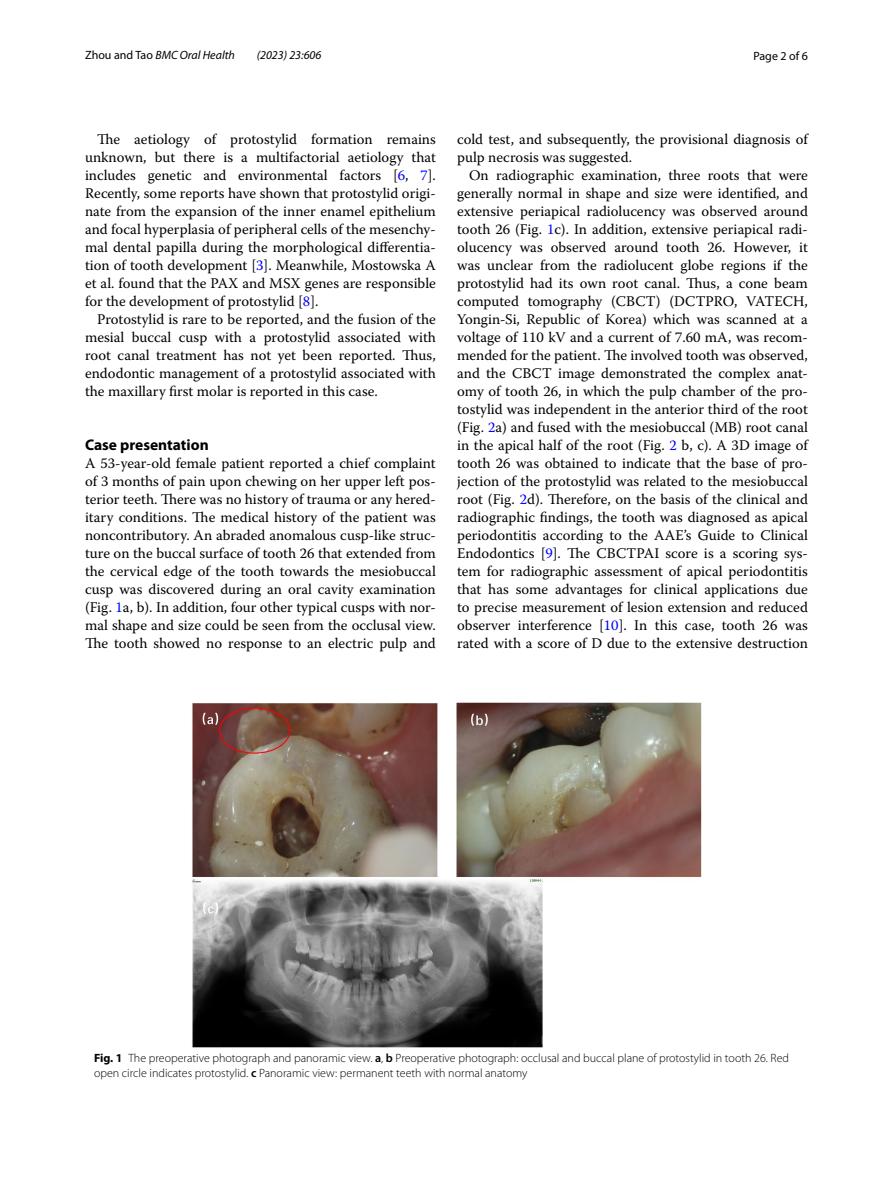
<style>
.page{position:relative;width:893px;height:1187px;background:#fff}
.page>*{position:absolute;margin:0;border:0;box-sizing:border-box;transform-origin:0 0}
.t1{font:700 15.45px "Myriad Pro";color:#000}
.t2{font:14.7px/18px "Warnock Pro";color:#000;text-align:justify}
.t3{font:300 12px/15px "Myriad Pro";color:#000}
.t4{font:italic 12px "Myriad Pro";color:#000}
.t5{font:12px "Myriad Pro";color:#000}
.s1{font-style:normal}
.s2{color:#00f}
.s3{font-weight:700}
.s4{font-weight:600}
</style>
<div class="page">
<img style="left:192px;top:702px;width:510px;height:345px">
<p class="t4" style="left:85px;top:48px;width:151px"><span class="s1">Zhou and Tao</span> BMC Oral Health</p>
<p class="t4" style="left:257px;top:48px;width:66px">(2023) 23:606</p>
<p class="t5" style="left:753px;top:48px;width:56px">Page 2 of 6</p>
<p class="t2" style="left:85px;top:130px;width:352px;text-indent:12px">The aetiology of protostylid formation remains unknown, but there is a multifactorial aetiology that includes genetic and environmental factors [<span class="s2">6</span>, <span class="s2">7</span>].<br>Recently, some reports have shown that protostylid origi&shy;nate from the expansion of the inner enamel epithelium and focal hyperplasia of peripheral cells of the mesenchy&shy;mal dental papilla during the morphological differentia&shy;tion of tooth development [<span class="s2">3</span>]. Meanwhile, Mostowska A et al. found that the PAX and MSX genes are responsible for the development of protostylid [<span class="s2">8</span>].</p>
<p class="t2" style="left:85px;top:310px;width:352px;text-indent:12px">Protostylid is rare to be reported, and the fusion of the mesial buccal cusp with a protostylid associated with root canal treatment has not yet been reported. Thus, endodontic management of a protostylid associated with the maxillary first molar is reported in this case.</p>
<p class="t1" style="left:85px;top:434px;width:125px">Case presentation</p>
<p class="t2" style="left:85px;top:454px;width:352px">A 53-year-old female patient reported a chief complaint of 3 months of pain upon chewing on her upper left pos&shy;terior teeth. There was no history of trauma or any hered&shy;itary conditions. The medical history of the patient was noncontributory. An abraded anomalous cusp-like struc&shy;ture on the buccal surface of tooth 26 that extended from the cervical edge of the tooth towards the mesiobuccal cusp was discovered during an oral cavity examination (Fig. <span class="s2">1</span>a, b). In addition, four other typical cusps with nor&shy;mal shape and size could be seen from the occlusal view.<br>The tooth showed no response to an electric pulp and</p>
<p class="t2" style="left:457px;top:130px;width:352px">cold test, and subsequently, the provisional diagnosis of pulp necrosis was suggested.</p>
<p class="t2" style="left:457px;top:166px;width:352px;text-indent:12px">On radiographic examination, three roots that were generally normal in shape and size were identified, and extensive periapical radiolucency was observed around tooth 26 (Fig. <span class="s2">1</span>c). In addition, extensive periapical radi&shy;olucency was observed around tooth 26. However, it was unclear from the radiolucent globe regions if the protostylid had its own root canal. Thus, a cone beam computed tomography (CBCT) (DCTPRO, VATECH, Yongin-Si, Republic of Korea) which was scanned at a voltage of 110 kV and a current of 7.60 mA, was recom&shy;mended for the patient. The involved tooth was observed, and the CBCT image demonstrated the complex anat&shy;omy of tooth 26, in which the pulp chamber of the pro&shy;tostylid was independent in the anterior third of the root (Fig. <span class="s2">2</span>a) and fused with the mesiobuccal (MB) root canal in the apical half of the root (Fig. <span class="s2">2</span> b, c). A 3D image of tooth 26 was obtained to indicate that the base of pro&shy;jection of the protostylid was related to the mesiobuccal root (Fig. <span class="s2">2</span>d). Therefore, on the basis of the clinical and radiographic findings, the tooth was diagnosed as apical periodontitis according to the AAE’s Guide to Clinical Endodontics [<span class="s2">9</span>]. The CBCTPAI score is a scoring sys&shy;tem for radiographic assessment of apical periodontitis that has some advantages for clinical applications due to precise measurement of lesion extension and reduced observer interference [<span class="s2">10</span>]. In this case, tooth 26 was rated with a score of D due to the extensive destruction</p>
<p class="t3" style="left:94px;top:1051px;width:696px"><span class="s3">Fig. 1</span> The preoperative photograph and panoramic view. <span class="s4">a</span>, <span class="s4">b</span> Preoperative photograph: occlusal and buccal plane of protostylid in tooth 26. Red open circle indicates protostylid. <span class="s4">c</span> Panoramic view: permanent teeth with normal anatomy</p>
</div>
